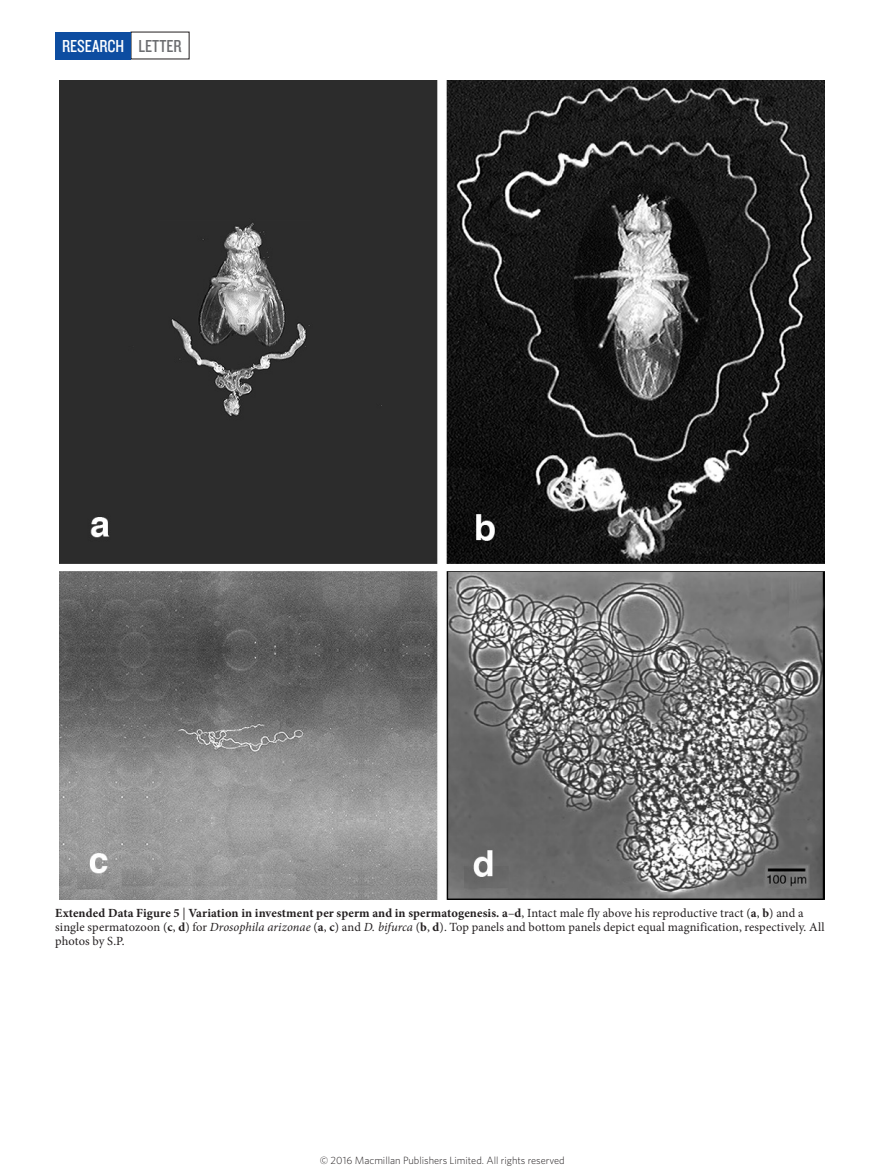
<style>
.page{position:relative;width:893px;height:1174px;background:#fff}
.page>*{position:absolute;margin:0;border:0;box-sizing:border-box;transform-origin:0 0}
.t1{font:18px "Knockout 29 Junior Ltweight";color:#fff}
.t2{font:12.45px/14.2px "Minion Pro";letter-spacing:.005em;color:#231f20}
.t3{font:300 10.5px "Whitney";color:#231f20}
.s1{color:#6c6d70}
.s2{font-weight:700}
.s3{font-style:italic}
</style>
<div class="page">
<div style="left:55px;top:32px;width:76px;height:27px;background:#0d4da1"></div>
<img style="left:60px;top:81px;width:765px;height:818px">
<h1 class="t1" style="left:62px;top:34px;width:121px">RESEARCH <span class="s1">LETTER</span></h1>
<p class="t2" style="left:55px;top:906px;width:771px"><span class="s2">Extended Data Figure 5</span> | <span class="s2">Variation in investment per sperm and in spermatogenesis. a</span>–<span class="s2">d</span>, Intact male fly above his reproductive tract (<span class="s2">a</span>, <span class="s2">b</span>) and a single spermatozoon (<span class="s2">c</span>, <span class="s2">d</span>) for <span class="s3">Drosophila arizonae</span> (<span class="s2">a</span>, <span class="s2">c</span>) and <span class="s3">D. bifurca</span> (<span class="s2">b</span>, <span class="s2">d</span>). Top panels and bottom panels depict equal magnification, respectively. All photos by S.P.</p>
<p class="t3" style="left:320px;top:1153px;width:247px">© 2016 Macmillan Publishers Limited. All rights reserved</p>
</div>
